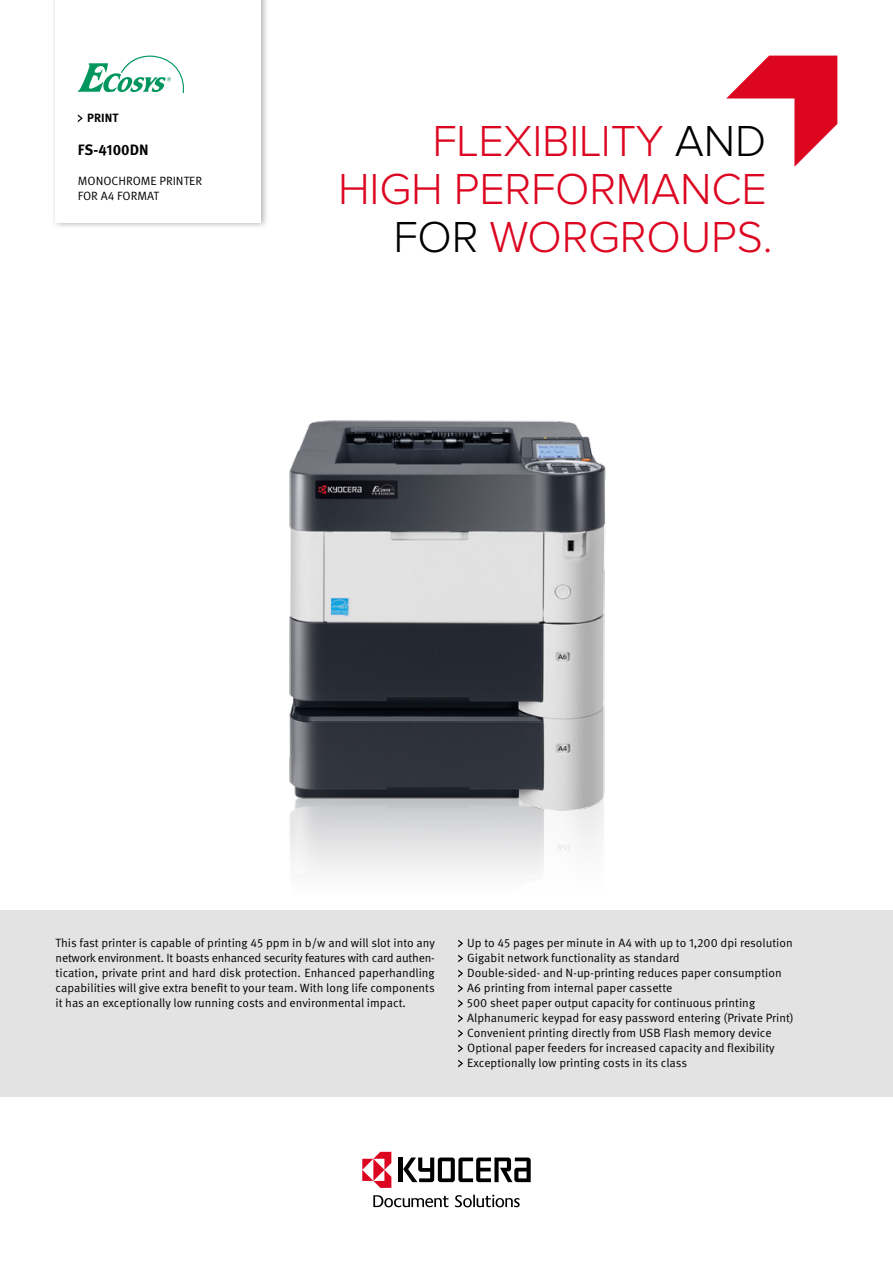
<style>
.page{position:relative;width:893px;height:1263px;background:#fff}
.page>*{position:absolute;margin:0;border:0;box-sizing:border-box;transform-origin:0 0}
.t1{font:300 45px/48px "Proxima Nova";letter-spacing:-.005em;color:#dc0621;text-align:right}
.t2{font:700 15px "Meta Pro";color:#000}
.t3{font:12px/15px "Meta Pro Norm";color:#000}
.t4{font:700 12px "Meta Pro";color:#000}
.s1{color:#000}
</style>
<div class="page">
<img style="left:289px;top:420px;width:317px;height:429px">
<div style="left:0;top:910px;width:893px;height:186px;background:#e3e3e3"></div>
<div style="left:51px;top:0;width:217px;height:229px;background:#000;opacity:.3"></div>
<div style="left:56px;top:0;width:205px;height:223px;background:#fff"></div>
<hr style="left:399px;top:1157px;width:4px;height:25px;background:#000">
<svg style="left:403px;top:1157px;width:128px;height:25px"></svg>
<svg style="left:455px;top:1195px;width:65px;height:12px"></svg>
<svg style="left:373px;top:1195px;width:75px;height:12px"></svg>
<svg style="left:362px;top:1152px;width:29px;height:36px"></svg>
<svg style="left:78px;top:56px;width:106px;height:37px"></svg>
<svg style="left:726px;top:56px;width:111px;height:111px"></svg>
<svg style="left:458px;top:939px;width:5px;height:8px"></svg>
<svg style="left:458px;top:954px;width:5px;height:8px"></svg>
<svg style="left:458px;top:969px;width:5px;height:8px"></svg>
<svg style="left:458px;top:984px;width:5px;height:8px"></svg>
<svg style="left:458px;top:999px;width:5px;height:8px"></svg>
<svg style="left:458px;top:1014px;width:5px;height:8px"></svg>
<svg style="left:458px;top:1029px;width:5px;height:8px"></svg>
<svg style="left:458px;top:1044px;width:5px;height:8px"></svg>
<svg style="left:458px;top:1059px;width:5px;height:8px"></svg>
<svg style="left:78px;top:114px;width:4px;height:8px"></svg>
<p class="t4" style="left:87px;top:109px;width:33px">PRINT</p>
<p class="t2" style="left:78px;top:138px;width:72px">FS-4100DN</p>
<p class="t3" style="left:78px;top:173px;width:126px">MONOCHROME PRINTER<br>FOR A4 FORMAT</p>
<h1 class="t1" style="left:338px;top:119px;width:436px">FLEXIBILITY <span class="s1">AND<br></span>HIGH PERFORMANCE<br><span class="s1">FOR</span> WORGROUPS.</h1>
<p class="t3" style="left:56px;top:935px;width:381px;text-align:justify">This fast printer is capable of printing 45 ppm in b/w and will slot into any network environment. It boasts enhanced security features with card authen&shy;tication, private print and hard disk protection. Enhanced paperhandling capabilities will give extra benefit to your team. With long life components it has an exceptionally low running costs and environmental impact.</p>
<p class="t3" style="left:467px;top:935px;width:328px">Up to 45 pages per minute in A4 with up to 1,200 dpi resolution Gigabit network functionality as standard<br>Double-sided- and N-up-printing reduces paper consumption A6 printing from internal paper cassette<br>500 sheet paper output capacity for continuous printing Alphanumeric keypad for easy password entering (Private Print)<br>Convenient printing directly from USB Flash memory device Optional paper feeders for increased capacity and flexibility Exceptionally low printing costs in its class</p>
</div>
